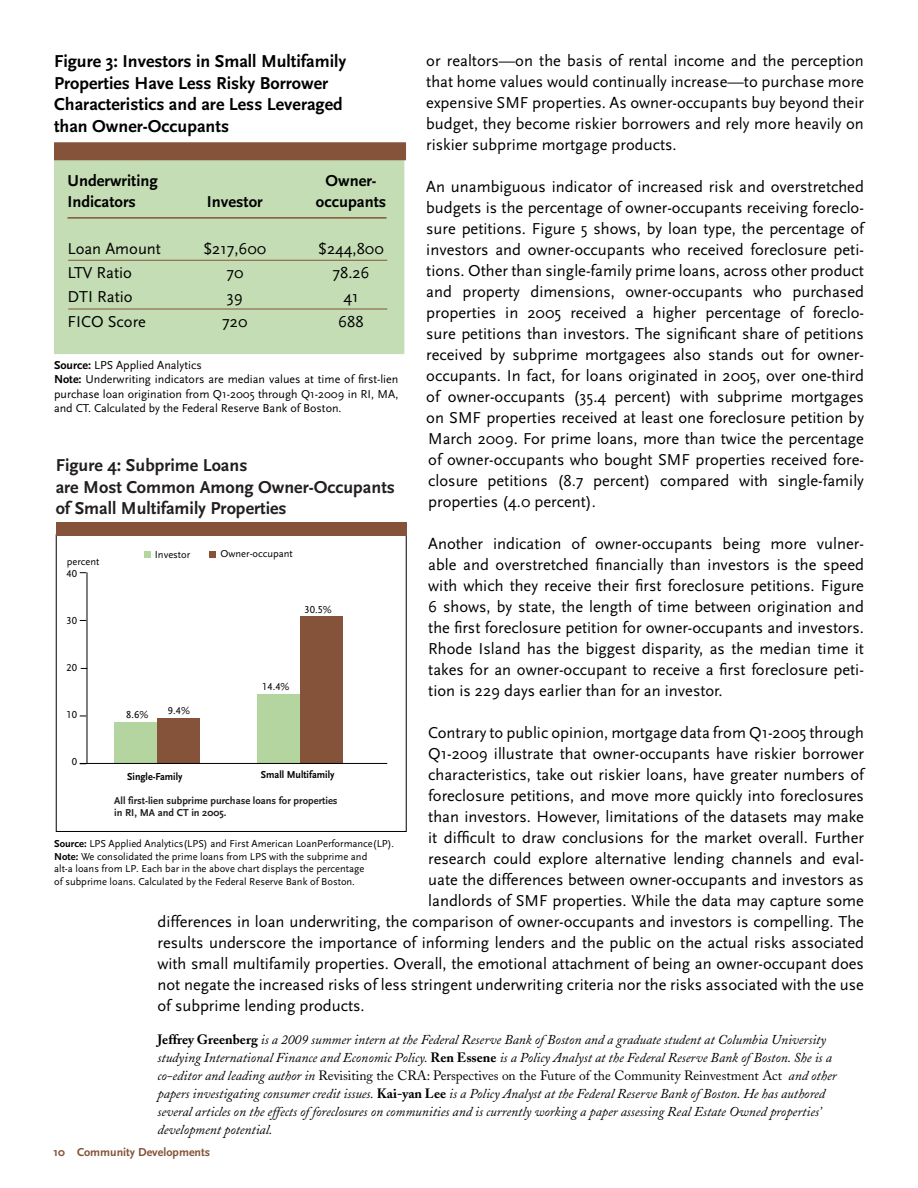
<style>
.page{position:relative;width:918px;height:1188px;background:#fff}
.page>*{position:absolute;margin:0;border:0;box-sizing:border-box;transform-origin:0 0}
.t1{font:700 18px/21.6px "Scala Sans";color:#000}
.t2{font:700 18px/21.6px "Scala Sans";color:#231f20}
.t3{font:16.5px/21px "Scala Sans";color:#000;text-align:justify}
.t4{font:700 16.5px/21px "Scala Sans";color:#000}
.t5{font:italic 13.5px/18px "Adobe Caslon";color:#000}
.t6{font:12px/14.4px "Scala Sans";color:#000}
.t7{font:700 12px "Scala Sans";color:#845339}
.t8{font:10.5px/12.6px "Scala Sans LF";color:#000}
.t9{font:700 10.5px/12.6px "Scala Sans";color:#231f20}
.t10{font:700 10.5px "Scala Sans";letter-spacing:-.005em;color:#010101;scale:.96 1}
.t11{font:10.5px "Scala Sans";color:#000}
.t12{font:10.5px "Scala Sans LF Caps";color:#000}
.s1{font-weight:700}
.s2{font-weight:700;font-style:normal}
.s3{font-style:normal}
</style>
<div class="page">
<div style="left:144px;top:551px;width:7px;height:7px;background:#b4d5a0"></div>
<div style="left:209px;top:551px;width:7px;height:7px;background:#845339"></div>
<div style="left:157px;top:719px;width:43px;height:45px;background:#845339"></div>
<div style="left:114px;top:722px;width:43px;height:41px;background:#b4d5a0"></div>
<div style="left:300px;top:617px;width:43px;height:147px;background:#845339"></div>
<div style="left:257px;top:694px;width:43px;height:69px;background:#b4d5a0"></div>
<div style="left:56px;top:534px;width:351px;height:298px;border:1px solid #000"></div>
<hr style="left:87px;top:572px;width:1px;height:192px;background:#000">
<hr style="left:80px;top:763px;width:307px;height:1px;background:#000">
<div style="left:56px;top:522px;width:351px;height:13px;background:#845339"></div>
<div style="left:54px;top:160px;width:350px;height:194px;background:#c4ddb4"></div>
<div style="left:54px;top:142px;width:352px;height:18px;background:#845339"></div>
<hr style="left:68px;top:217px;width:319px;height:2px;background:#845339">
<hr style="left:68px;top:309px;width:319px;height:1px;background:#845339">
<hr style="left:68px;top:260px;width:319px;height:1px;background:#845339">
<p class="t1" style="left:54px;top:51px;width:294px">Figure 3: Investors in Small Multifamily Properties Have Less Risky Borrower Characteristics and are Less Leveraged than Owner-Occupants</p>
<p class="t4" style="left:68px;top:171px;width:92px">Underwriting<br>Indicators</p>
<p class="t3" style="left:426px;top:51px;width:439px">or realtors—on the basis of rental income and the perception that home values would continually increase—to purchase more expensive SMF properties. As owner-occupants buy beyond their budget, they become riskier borrowers and rely more heavily on riskier subprime mortgage products.</p>
<p class="t3" style="left:426px;top:177px;width:439px">An unambiguous indicator of increased risk and overstretched budgets is the percentage of owner-occupants receiving foreclo&shy;sure petitions. Figure 5 shows, by loan type, the percentage of investors and owner-occupants who received foreclosure peti&shy;tions. Other than single-family prime loans, across other product and property dimensions, owner-occupants who purchased properties in 2005 received a higher percentage of foreclo&shy;sure petitions than investors. The significant share of petitions received by subprime mortgagees also stands out for owner&shy;occupants. In fact, for loans originated in 2005, over one-third of owner-occupants (35.4 percent) with subprime mortgages on SMF properties received at least one foreclosure petition by March 2009. For prime loans, more than twice the percentage of owner-occupants who bought SMF properties received fore&shy;closure petitions (8.7 percent) compared with single-family properties (4.0 percent).</p>
<p class="t3" style="left:428px;top:534px;width:437px">Another indication of owner-occupants being more vulner&shy;able and overstretched financially than investors is the speed with which they receive their first foreclosure petitions. Figure 6 shows, by state, the length of time between origination and the first foreclosure petition for owner-occupants and investors.<br>Rhode Island has the biggest disparity, as the median time it takes for an owner-occupant to receive a first foreclosure peti&shy;tion is 229 days earlier than for an investor.</p>
<p class="t3" style="left:428px;top:723px;width:437px">Contrary to public opinion, mortgage data from Q1-2005 through</p>
<p class="t3" style="left:428px;top:744px;width:437px">Q1-2009 illustrate that owner-occupants have riskier borrower</p>
<p class="t3" style="left:428px;top:765px;width:437px">characteristics, take out riskier loans, have greater numbers of</p>
<p class="t3" style="left:428px;top:786px;width:437px">foreclosure petitions, and move more quickly into foreclosures</p>
<p class="t3" style="left:428px;top:807px;width:437px">than investors. However, limitations of the datasets may make</p>
<p class="t3" style="left:428px;top:828px;width:437px">it difficult to draw conclusions for the market overall. Further</p>
<p class="t3" style="left:428px;top:849px;width:437px">research could explore alternative lending channels and eval-</p>
<p class="t3" style="left:428px;top:870px;width:437px">uate the differences between owner-occupants and investors as</p>
<p class="t3" style="left:428px;top:891px;width:437px">landlords of SMF properties. While the data may capture some</p>
<p class="t3" style="left:157px;top:912px;width:708px">differences in loan underwriting, the comparison of owner-occupants and investors is compelling. The</p>
<p class="t3" style="left:157px;top:933px;width:708px">results underscore the importance of informing lenders and the public on the actual risks associated</p>
<p class="t3" style="left:157px;top:954px;width:708px">with small multifamily properties. Overall, the emotional attachment of being an owner-occupant does</p>
<p class="t3" style="left:157px;top:975px;width:708px">not negate the increased risks of less stringent underwriting criteria nor the risks associated with the use</p>
<p class="t3" style="left:157px;top:996px;width:209px">of subprime lending products.</p>
<p class="t4" style="left:316px;top:171px;width:72px;text-align:center">Owner&shy;occupants</p>
<p class="t4" style="left:207px;top:192px;width:57px">Investor</p>
<p class="t3" style="left:68px;top:238px;width:95px">Loan Amount</p>
<p class="t3" style="left:203px;top:238px;width:65px">$217,600</p>
<p class="t3" style="left:318px;top:238px;width:67px">$244,800</p>
<p class="t3" style="left:68px;top:263px;width:66px">LTV Ratio</p>
<p class="t3" style="left:226px;top:263px;width:19px">70</p>
<p class="t3" style="left:332px;top:263px;width:39px">78.26</p>
<p class="t3" style="left:68px;top:287px;width:67px">DTI Ratio</p>
<p class="t3" style="left:227px;top:287px;width:18px">39</p>
<p class="t3" style="left:343px;top:287px;width:17px">41</p>
<p class="t3" style="left:67px;top:311px;width:80px">FICO Score</p>
<p class="t3" style="left:222px;top:311px;width:27px">720</p>
<p class="t3" style="left:338px;top:311px;width:27px">688</p>
<p class="t6" style="left:54px;top:358px;width:346px"><span class="s1">Source:</span> LPS Applied Analytics<br><span class="s1">Note:</span> Underwriting indicators are median values at time of first-lien purchase loan origination from Q1-2005 through Q1-2009 in RI, MA, and CT. Calculated by the Federal Reserve Bank of Boston.</p>
<p class="t2" style="left:56px;top:455px;width:341px">Figure 4: Subprime Loans<br>are Most Common Among Owner-Occupants of Small Multifamily Properties</p>
<p class="t11" style="left:155px;top:548px;width:37px">Investor</p>
<p class="t11" style="left:220px;top:548px;width:74px">Owner-occupant</p>
<p class="t11" style="left:67px;top:556px;width:34px">percent</p>
<p class="t12" style="left:67px;top:568px;width:12px">40</p>
<p class="t12" style="left:305px;top:604px;width:29px">30.5%</p>
<p class="t12" style="left:67px;top:615px;width:12px">30</p>
<p class="t12" style="left:67px;top:662px;width:12px">20</p>
<p class="t12" style="left:262px;top:681px;width:29px">14.4%</p>
<p class="t12" style="left:126px;top:709px;width:24px">8.6%</p>
<p class="t12" style="left:168px;top:705px;width:24px">9.4%</p>
<p class="t12" style="left:67px;top:709px;width:12px">10</p>
<p class="t12" style="left:72px;top:756px;width:7px">0</p>
<p class="t10" style="left:127px;top:771px;width:59px">Single-Family</p>
<p class="t10" style="left:261px;top:769px;width:78px">Small Multifamily</p>
<p class="t9" style="left:114px;top:794px;width:225px">All first-lien subprime purchase loans for properties in RI, MA and CT in 2005.</p>
<p class="t8" style="left:54px;top:838px;width:341px"><span class="s1">Source:</span> LPS Applied Analytics(LPS) and First American LoanPerformance(LP).<br><span class="s1">Note:</span> We consolidated the prime loans from LPS with the subprime and<br>alt-a loans from LP. Each bar in the above chart displays the percentage<br>of subprime loans. Calculated by the Federal Reserve Bank of Boston.</p>
<p class="t5" style="left:157px;top:1031px;width:681px"><span class="s2">Jeffrey Greenberg</span> is a 2009 summer intern at the Federal Reserve Bank of Boston and a graduate student at Columbia University studying International Finance and Economic Policy. <span class="s2">Ren Essene</span> is a Policy Analyst at the Federal Reserve Bank of Boston. She is a co-editor and leading author in <span class="s3">Revisiting the CRA: Perspectives on the Future of the Community Reinvestment Act</span> and other papers investigating consumer credit issues. <span class="s2">Kai-yan Lee</span> is a Policy Analyst at the Federal Reserve Bank of Boston. He has authored several articles on the effects of foreclosures on communities and is currently working a paper assessing Real Estate Owned properties’ development potential.</p>
<p class="t7" style="left:54px;top:1145px;width:158px">10 Community Developments</p>
</div>
